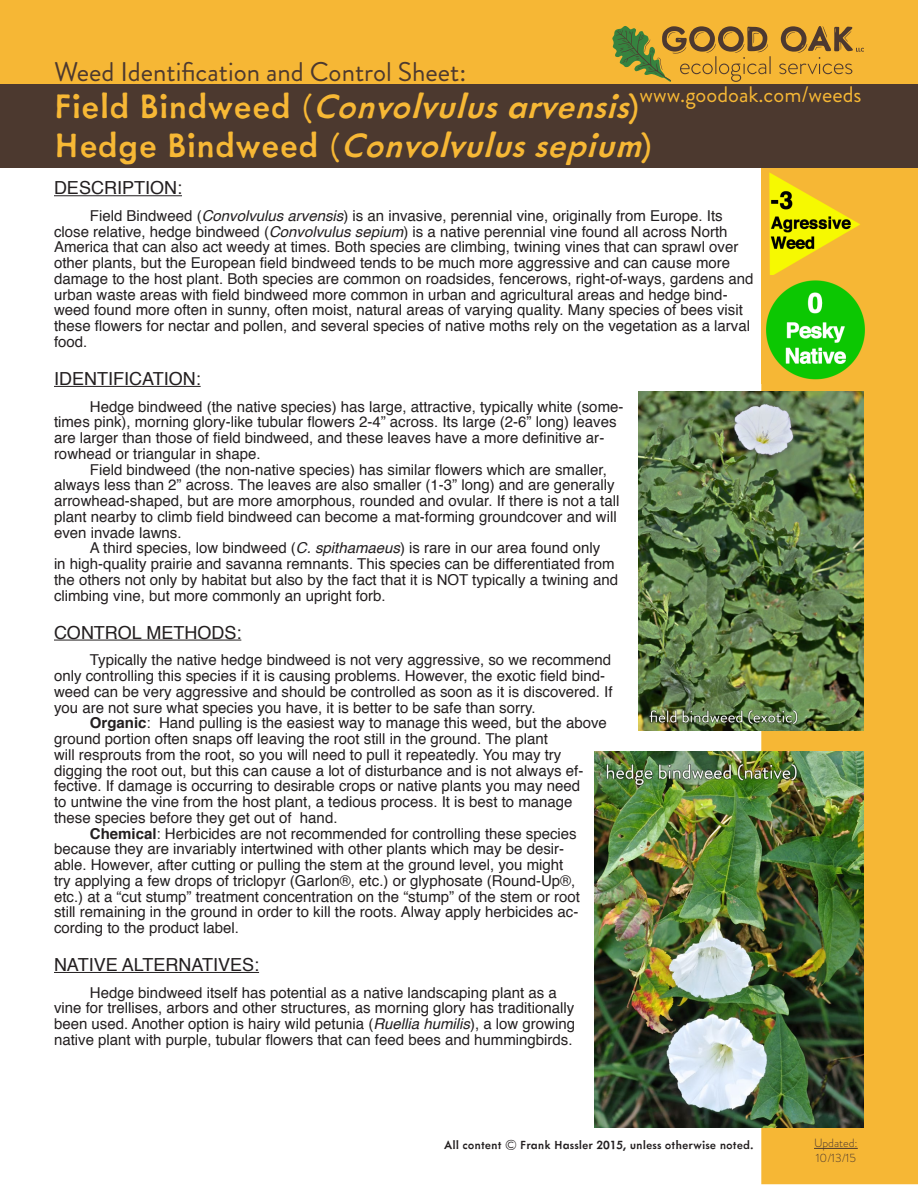
<style>
.page{position:relative;width:918px;height:1188px;background:#fff}
.page>*{position:absolute;margin:0;border:0;box-sizing:border-box;transform-origin:0 0}
.Main_Title{font:italic 500 39px "Metallophile Sp 8";color:#f7b835}
.Main_Title-2{font:27px "Brandon Grotesque";color:#4c392f}
.Body_Text{font:22.5px "Brandon Grotesque";color:#f7b835}
.sub-header{font:18px "Helvetica";color:#231f20}
.Text{font:15px/15.8px "Helvetica";color:#231f20}
.sub-header-2{font:500 13.5px "Metallophile Sp 8";color:#231f20}
.sub-header-3{font:300 12px "Brandon Grotesque";color:#4c392f}
.s1{font-style:normal}
.s2{font-style:italic}
.s3{font-weight:700}
</style>
<div class="page">
<div style="left:2px;top:2px;width:914px;height:112px;background:#f6b735"></div>
<div style="left:0;top:0;width:918px;height:117px;border:6px solid #f6b735"></div>
<div style="left:761px;top:0;width:157px;height:1184px;background:#f6b735"></div>
<hr style="left:54px;top:195px;width:128px;height:1px;background:#231f20">
<hr style="left:54px;top:386px;width:147px;height:1px;background:#231f20">
<hr style="left:54px;top:640px;width:187px;height:1px;background:#231f20">
<hr style="left:54px;top:972px;width:205px;height:1px;background:#231f20">
<div style="left:761px;top:168px;width:108px;height:108px;background:#f6b735"></div>
<img style="left:761px;top:172px;width:108px;height:212px">
<hr style="left:814px;top:1148px;width:44px;height:1px;background:#4c392f">
<div style="left:0;top:85px;width:918px;height:83px;background:#4c392f"></div>
<svg style="left:779px;top:26px;width:85px;height:48px"></svg>
<svg style="left:612px;top:26px;width:159px;height:56px"></svg>
<img style="left:595px;top:751px;width:269px;height:377px">
<img style="left:639px;top:392px;width:225px;height:338px">
<p class="Main_Title-2" style="left:54px;top:53px;width:414px">Weed Identification and Control Sheet:</p>
<p class="Body_Text" style="left:640px;top:79px;width:223px">www.goodoak.com/weeds</p>
<p class="Main_Title" style="left:54px;top:83px;width:588px"><span class="s1">F i e l d B i n d w e e d (</span> Convolvulusarvensis<span class="s1">)</span></p>
<p class="Main_Title" style="left:54px;top:122px;width:601px"><span class="s1">H e d g e B i n d w e e d (</span> Convolvulussepium<span class="s1">)</span></p>
<p class="sub-header" style="left:54px;top:174px;width:130px">DESCRIPTION:</p>
<p class="Text" style="left:54px;top:208px;width:701px;text-indent:36px">Field Bindweed (<span class="s2">Convolvulus arvensis</span>) is an invasive, perennial vine, originally from Europe. Its close relative, hedge bindweed (<span class="s2">Convolvulus sepium</span>) is a native perennial vine found all across North America that can also act weedy at times. Both species are climbing, twining vines that can sprawl over other plants, but the European field bindweed tends to be much more aggressive and can cause more damage to the host plant. Both species are common on roadsides, fencerows, right-of-ways, gardens and urban waste areas with field bindweed more common in urban and agricultural areas and hedge bind&shy;weed found more often in sunny, often moist, natural areas of varying quality. Many species of bees visit these flowers for nectar and pollen, and several species of native moths rely on the vegetation as a larval food.</p>
<p class="sub-header" style="left:54px;top:365px;width:148px">IDENTIFICATION:</p>
<p class="Text" style="left:54px;top:399px;width:571px;text-indent:36px">Hedge bindweed (the native species) has large, attractive, typically white (some&shy;times pink), morning glory-like tubular flowers 2-4” across. Its large (2-6” long) leaves are larger than those of field bindweed, and these leaves have a more definitive ar&shy;rowhead or triangular in shape.</p>
<p class="Text" style="left:54px;top:462px;width:567px;text-indent:36px">Field bindweed (the non-native species) has similar flowers which are smaller, always less than 2” across. The leaves are also smaller (1-3” long) and are generally arrowhead-shaped, but are more amorphous, rounded and ovular. If there is not a tall plant nearby to climb field bindweed can become a mat-forming groundcover and will even invade lawns.</p>
<p class="Text" style="left:54px;top:541px;width:566px;text-indent:36px">A third species, low bindweed (<span class="s2">C. spithamaeus</span>) is rare in our area found only<br>in high-quality prairie and savanna remnants. This species can be differentiated from the others not only by habitat but also by the fact that it is NOT typically a twining and climbing vine, but more commonly an upright forb.</p>
<p class="sub-header" style="left:54px;top:619px;width:189px">CONTROL METHODS:</p>
<p class="Text" style="left:54px;top:653px;width:560px;text-indent:36px">Typically the native hedge bindweed is not very aggressive, so we recommend only controlling this species if it is causing problems. However, the exotic field bind&shy;weed can be very aggressive and should be controlled as soon as it is discovered. If you are not sure what species you have, it is better to be safe than sorry.</p>
<p class="Text" style="left:54px;top:716px;width:554px;text-indent:36px"><span class="s3">Organic</span>: Hand pulling is the easiest way to manage this weed, but the above ground portion often snaps off leaving the root still in the ground. The plant<br>will resprouts from the root, so you will need to pull it repeatedly. You may try digging the root out, but this can cause a lot of disturbance and is not always ef&shy;fective. If damage is occurring to desirable crops or native plants you may need<br>to untwine the vine from the host plant, a tedious process. It is best to manage these species before they get out of hand.</p>
<p class="Text" style="left:54px;top:826px;width:528px;text-indent:36px"><span class="s3">Chemical</span>: Herbicides are not recommended for controlling these species because they are invariably intertwined with other plants which may be desir&shy;able. However, after cutting or pulling the stem at the ground level, you might try applying a few drops of triclopyr (Garlon®, etc.) or glyphosate (Round-Up®, etc.) at a “cut stump” treatment concentration on the “stump” of the stem or root still remaining in the ground in order to kill the roots. Alway apply herbicides ac&shy;cording to the product label.</p>
<p class="sub-header" style="left:54px;top:951px;width:207px">NATIVE ALTERNATIVES:</p>
<p class="Text" style="left:54px;top:985px;width:523px;text-indent:36px">Hedge bindweed itself has potential as a native landscaping plant as a vine for trellises, arbors and other structures, as morning glory has traditionally been used. Another option is hairy wild petunia (<span class="s2">Ruellia humilis</span>), a low growing native plant with purple, tubular flowers that can feed bees and hummingbirds.</p>
<p class="sub-header-2" style="left:444px;top:1137px;width:311px">All content © Frank Hassler 2015, unless otherwise noted.</p>
<p class="sub-header-3" style="left:814px;top:1135px;width:45px">Updated:</p>
<p class="sub-header-3" style="left:816px;top:1150px;width:42px">10/13/15</p>
</div>
